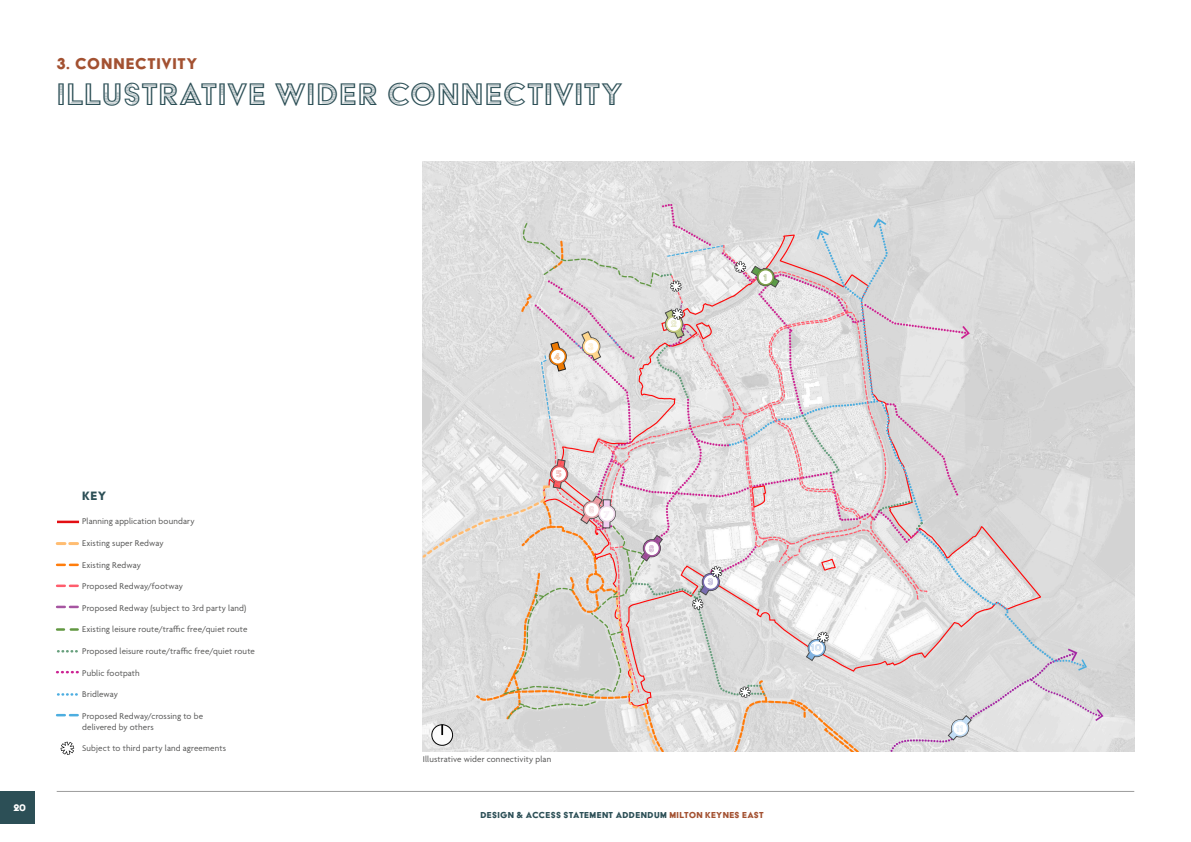
<style>
.page{position:relative;width:1191px;height:842px;background:#fff}
.page>*{position:absolute;margin:0;border:0;box-sizing:border-box;transform-origin:0 0}
.t1{font:36px "Acier BAT Text Gris";letter-spacing:.015em;color:#2c4f56}
.t2{font:18px "Acier BAT Text Solid";letter-spacing:.04em;color:#a35131}
.Body{font:14px "Acier BAT Text Solid";color:#2c4f56}
.t3{font:11.2px "Acier BAT Text Gris";color:#9ec0e7}
.t4{font:11.2px "Acier BAT Text Gris";color:#cee3f7}
.t5{font:11.2px "Acier BAT Text Gris";color:#97b069}
.t6{font:11.2px "Acier BAT Text Gris";color:#d4d79d}
.t7{font:11.2px "Acier BAT Text Gris";color:#ef943f}
.t8{font:11.2px "Acier BAT Text Gris";color:#ed8582}
.t9{font:11.2px "Acier BAT Text Gris";color:#e9bbbf}
.t10{font:11.2px "Acier BAT Text Gris";color:#b078af}
.t11{font:11.2px "Acier BAT Text Gris";color:#9388c0}
.t12{font:11.2px "Acier BAT Text Gris";color:#fedfa6}
.t13{font:11px "Acier BAT Text Solid";color:#fff}
.t14{font:10px "Acier BAT Text Solid";letter-spacing:.03em;color:#2c4f56}
.Body-2{font:9px "Agenda";letter-spacing:.015em;color:#565655}
.s1{color:#a35131}
</style>
<div class="page">
<hr style="left:57px;top:791px;width:1077px;height:1px;background:#9c9c9c">
<img style="left:422px;top:162px;width:712px;height:589px">
<svg style="left:57px;top:542px;width:21px;height:3px"></svg>
<svg style="left:57px;top:714px;width:21px;height:2px"></svg>
<svg style="left:57px;top:628px;width:21px;height:3px"></svg>
<svg style="left:58px;top:650px;width:19px;height:2px"></svg>
<svg style="left:57px;top:564px;width:21px;height:2px"></svg>
<svg style="left:57px;top:671px;width:21px;height:2px"></svg>
<svg style="left:58px;top:693px;width:19px;height:3px"></svg>
<svg style="left:57px;top:585px;width:21px;height:2px"></svg>
<svg style="left:57px;top:606px;width:21px;height:2px"></svg>
<svg style="left:61px;top:742px;width:13px;height:13px"></svg>
<div style="left:598px;top:505px;width:18px;height:18px;border:3px solid #4a4a49;border-radius:50%"></div>
<div style="left:550px;top:465px;width:18px;height:18px;border:3px solid #4a4a49;border-radius:50%"></div>
<div style="left:549px;top:347px;width:18px;height:19px;border:3px solid #4a4a49;border-radius:50%"></div>
<svg style="left:550px;top:341px;width:16px;height:31px"></svg>
<svg style="left:552px;top:459px;width:14px;height:30px"></svg>
<svg style="left:580px;top:495px;width:31px;height:33px"></svg>
<svg style="left:640px;top:535px;width:23px;height:27px"></svg>
<div style="left:550px;top:349px;width:15px;height:15px;background:#fff;border-radius:50%"></div>
<div style="left:549px;top:348px;width:17px;height:17px;border:2px solid #ea7802;border-radius:50%"></div>
<div style="left:551px;top:466px;width:16px;height:16px;background:#fff;border-radius:50%"></div>
<div style="left:551px;top:466px;width:16px;height:16px;border:2px solid #e86165;border-radius:50%"></div>
<div style="left:584px;top:502px;width:15px;height:15px;background:#fff;border-radius:50%"></div>
<div style="left:583px;top:501px;width:17px;height:17px;border:2px solid #e4aaaf;border-radius:50%"></div>
<div style="left:644px;top:541px;width:15px;height:15px;background:#fff;border-radius:50%"></div>
<div style="left:643px;top:540px;width:17px;height:17px;border:2px solid #a0549b;border-radius:50%"></div>
<svg style="left:947px;top:715px;width:25px;height:26px"></svg>
<div style="left:952px;top:721px;width:15px;height:15px;background:#fff;border-radius:50%"></div>
<div style="left:951px;top:720px;width:17px;height:17px;border:2px solid #c1dcf4;border-radius:50%"></div>
<div style="left:599px;top:506px;width:15px;height:15px;background:#fff;border-radius:50%"></div>
<div style="left:598px;top:505px;width:17px;height:17px;border:2px solid #edd6e9;border-radius:50%"></div>
<svg style="left:581px;top:331px;width:20px;height:30px"></svg>
<div style="left:583px;top:339px;width:16px;height:15px;background:#fff;border-radius:50%"></div>
<div style="left:583px;top:338px;width:16px;height:17px;border:2px solid #fed68d;border-radius:50%"></div>
<svg style="left:805px;top:632px;width:23px;height:29px"></svg>
<svg style="left:739px;top:686px;width:11px;height:12px"></svg>
<svg style="left:692px;top:566px;width:30px;height:44px"></svg>
<svg style="left:664px;top:308px;width:21px;height:31px"></svg>
<svg style="left:670px;top:280px;width:11px;height:12px"></svg>
<svg style="left:734px;top:261px;width:46px;height:27px"></svg>
<svg style="left:916px;top:520px;width:8px;height:10px"></svg>
<div style="left:0;top:791px;width:35px;height:32px;background:#2c4f56"></div>
<div style="left:432px;top:725px;width:20px;height:20px;background:#fff;border-radius:50%"></div>
<div style="left:432px;top:725px;width:21px;height:20px;border:1px solid #000;border-radius:50%"></div>
<svg style="left:441px;top:725px;width:2px;height:10px"></svg>
<hr style="left:57px;top:521px;width:22px;height:2px;background:#e30e13">
<p class="t2" style="left:57px;top:54px;width:142px">3. CONNECTIVITY</p>
<p class="t1" style="left:57px;top:75px;width:568px">ILLUSTRATIVE WIDER CONNECTIVITY</p>
<p class="t13" style="left:14px;top:802px;width:14px">20</p>
<p class="Body" style="left:82px;top:488px;width:26px">KEY</p>
<p class="Body-2" style="left:82px;top:517px;width:114px">Planning application boundary</p>
<p class="Body-2" style="left:82px;top:538px;width:83px">Existing super Redway</p>
<p class="Body-2" style="left:82px;top:560px;width:60px">Existing Redway</p>
<p class="Body-2" style="left:82px;top:581px;width:102px">Proposed Redway/footway</p>
<p class="Body-2" style="left:82px;top:603px;width:166px">Proposed Redway (subject to 3rd party land)</p>
<p class="Body-2" style="left:82px;top:625px;width:167px">Existing leisure route/traffic free/quiet route</p>
<p class="Body-2" style="left:82px;top:646px;width:174px">Proposed leisure route/traffic free/quiet route</p>
<p class="Body-2" style="left:82px;top:668px;width:59px">Public footpath</p>
<p class="Body-2" style="left:82px;top:689px;width:37px">Bridleway</p>
<p class="Body-2" style="left:82px;top:711px;width:122px">Proposed Redway/crossing to be</p>
<p class="Body-2" style="left:82px;top:722px;width:73px">delivered by others</p>
<p class="Body-2" style="left:82px;top:743px;width:145px">Subject to third party land agreements</p>
<p class="t7" style="left:554px;top:351px;width:7px">4</p>
<p class="t12" style="left:588px;top:341px;width:7px">3</p>
<p class="t8" style="left:556px;top:468px;width:7px">5</p>
<p class="t9" style="left:589px;top:504px;width:7px">6</p>
<p class="t6" style="left:670px;top:318px;width:8px">2</p>
<p class="t5" style="left:763px;top:271px;width:5px">1</p>
<p class="t10" style="left:649px;top:542px;width:7px">8</p>
<p class="t11" style="left:707px;top:576px;width:7px">9</p>
<p class="Body-2" style="left:423px;top:754px;width:130px">Illustrative wider connectivity plan</p>
<p class="t14" style="left:480px;top:810px;width:285px">DESIGN &amp; ACCESS STATEMENT ADDENDUM <span class="s1">MILTON KEYNES EAST</span></p>
<p class="t3" style="left:811px;top:642px;width:12px">10</p>
<p class="t4" style="left:956px;top:722px;width:9px">11</p>
</div>
